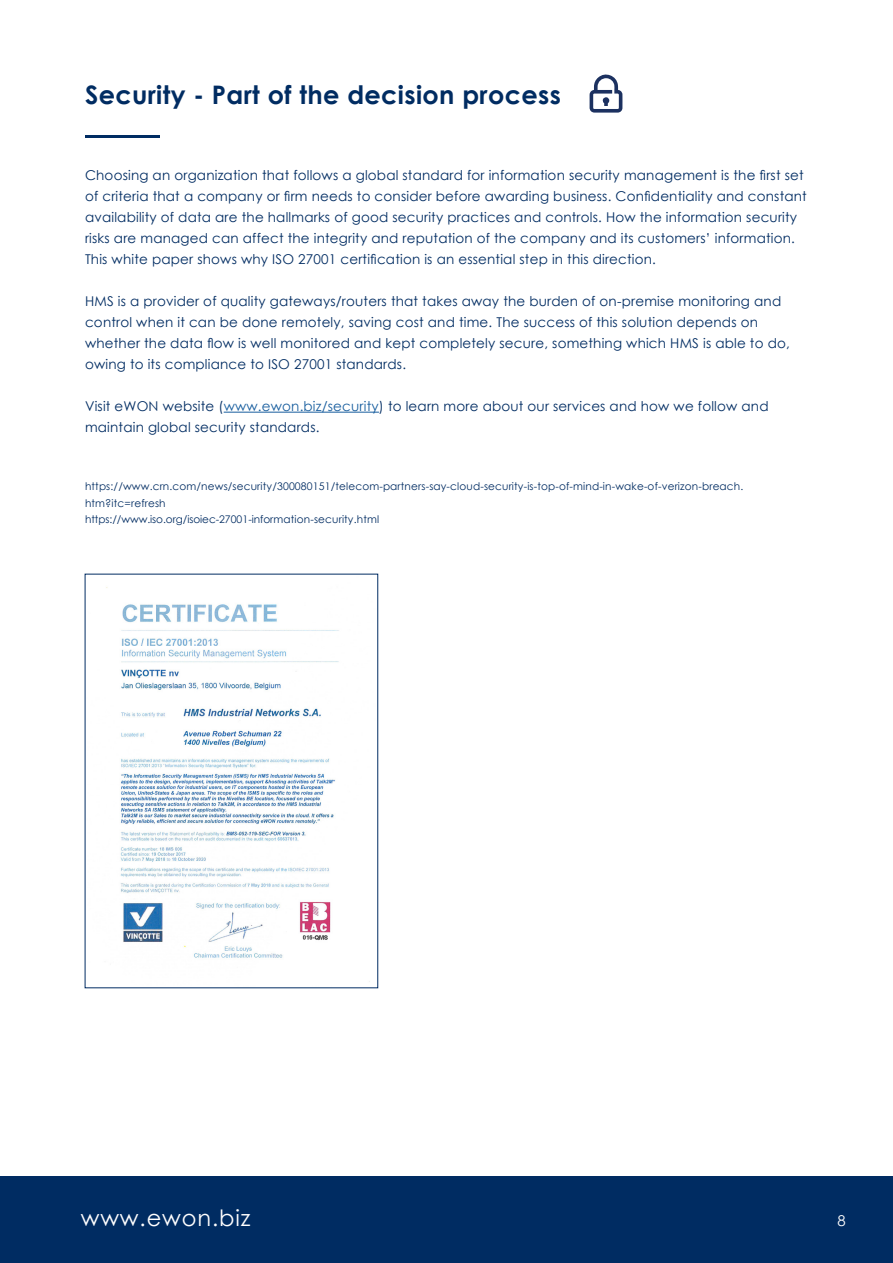
<style>
.page{position:relative;width:893px;height:1263px;background:#fff}
.page>*{position:absolute;margin:0;border:0;box-sizing:border-box;transform-origin:0 0}
.t1{font:700 25.5px "Century Gothic";letter-spacing:.015em;color:#002c62}
.t2{font:22.5px "Century Gothic";letter-spacing:.04em;color:#fff}
.t3{font:14.85px "Century Gothic";color:#fff}
.t4{font:13.5px/21px "Century Gothic";letter-spacing:.015em;color:#002c62}
.t5{font:10.5px/16.5px "Century Gothic";letter-spacing:.015em;color:#002c62}
.t6{font:10.5px "Century Gothic";letter-spacing:-.005em;color:#002c62}
.s1{color:#175d9e}
</style>
<div class="page">
<div style="left:0;top:1176px;width:893px;height:87px;background:#002c62"></div>
<hr style="left:224px;top:412px;width:155px;height:1px;background:#175d9e">
<hr style="left:85px;top:135px;width:74px;height:3px;background:#002c62">
<svg style="left:590px;top:74px;width:32px;height:39px"></svg>
<img style="left:106px;top:587px;width:264px;height:395px">
<p class="t1" style="left:85px;top:76px;width:477px">Security - Part of the decision process</p>
<p class="t4" style="left:85px;top:164px;width:723px">Choosing an organization that follows a global standard for information security management is the first set of criteria that a company or firm needs to consider before awarding business. Confidentiality and constant availability of data are the hallmarks of good security practices and controls. How the information security risks are managed can affect the integrity and reputation of the company and its customers’ information.<br>This white paper shows why ISO 27001 certification is an essential step in this direction.</p>
<p class="t4" style="left:85px;top:290px;width:706px">HMS is a provider of quality gateways/routers that takes away the burden of on-premise monitoring and control when it can be done remotely, saving cost and time. The success of this solution depends on whether the data flow is well monitored and kept completely secure, something which HMS is able to do, owing to its compliance to ISO 27001 standards.</p>
<p class="t4" style="left:85px;top:395px;width:685px">Visit eWON website (<span class="s1">www.ewon.biz/security</span>) to learn more about our services and how we follow and maintain global security standards.</p>
<p class="t5" style="left:85px;top:478px;width:660px">https://www.crn.com/news/security/300080151/telecom-partners-say-cloud-security-is-top-of-mind-in-wake-of-verizon-breach. htm?itc=refresh</p>
<p class="t6" style="left:85px;top:512px;width:296px">https://www.iso.org/isoiec-27001-information-security.html</p>
<h2 class="t2" style="left:81px;top:1202px;width:171px">www.ewon.biz</h2>
<p class="t3" style="left:837px;top:1210px;width:10px">8</p>
</div>
